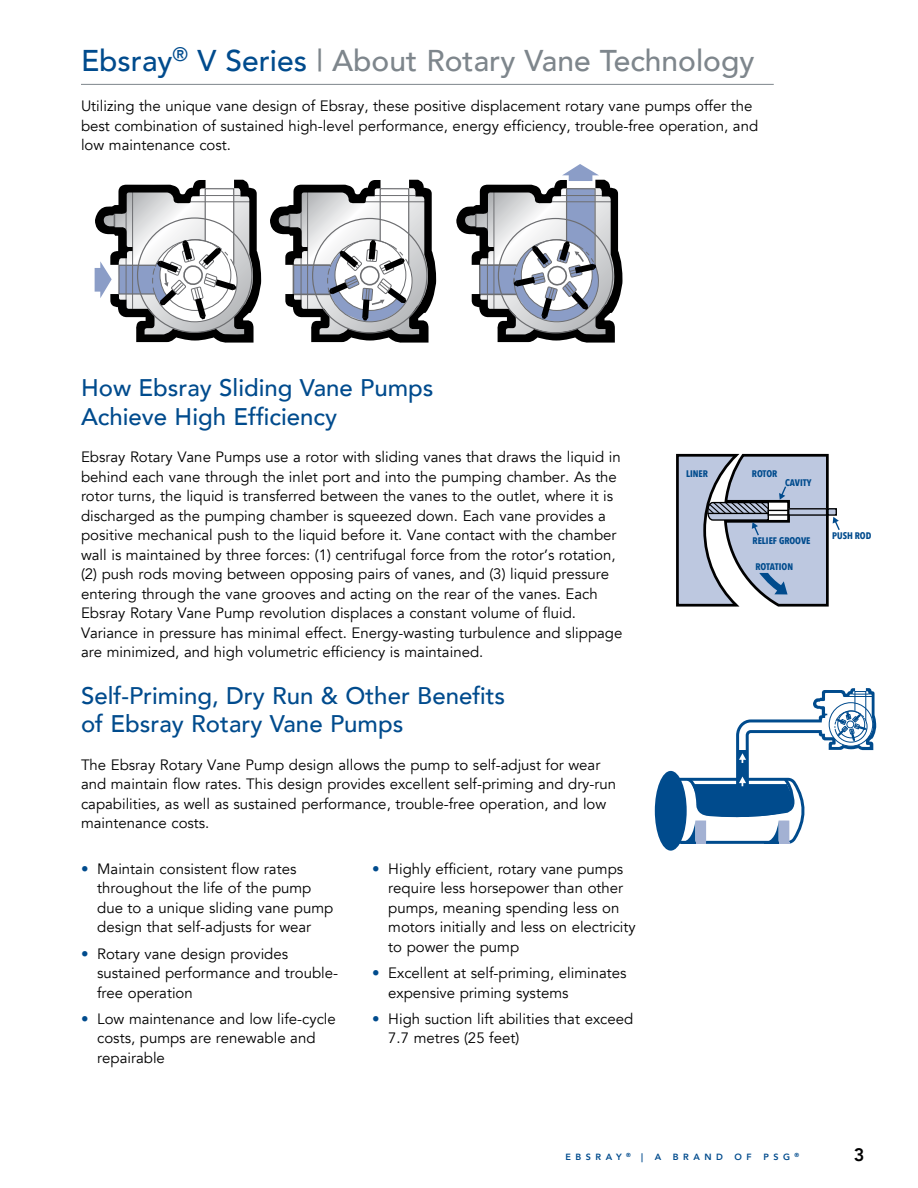
<style>
.page{position:relative;width:918px;height:1188px;background:#fff}
.page>*{position:absolute;margin:0;border:0;box-sizing:border-box;transform-origin:0 0}
.t1{font:500 30px "Avenir";color:#7e868c}
.t2{font:500 24px/28.5px "Avenir";color:#004b8d}
.t3{font:800 18px "Avenir";color:#000}
.t4{font:15px/19.5px "Avenir";color:#000}
.t5{font:700 9.6px "Avenir Next Condensed";color:#004b8d}
.t6{font:800 9px "Avenir";letter-spacing:.5em;color:#004b8d}
.s1{color:#004b8d}
</style>
<div class="page">
<hr style="left:81px;top:84px;width:693px;height:1px;background:#7e868c">
<svg style="left:456px;top:164px;width:167px;height:179px"></svg>
<svg style="left:270px;top:180px;width:166px;height:163px"></svg>
<svg style="left:95px;top:180px;width:166px;height:163px"></svg>
<div style="left:655px;top:771px;width:32px;height:80px;background:#004b8d;border-radius:50%"></div>
<svg style="left:658px;top:688px;width:218px;height:163px"></svg>
<svg style="left:676px;top:453px;width:164px;height:154px"></svg>
<h1 class="t1" style="left:81px;top:34px;width:675px"><span class="s1">Ebsray</span><sup>®</sup> <span class="s1">V Series</span> | About Rotary Vane Technology</h1>
<p class="t4" style="left:81px;top:96px;width:679px">Utilizing the unique vane design of Ebsray, these positive displacement rotary vane pumps offer the best combination of sustained high-level performance, energy efficiency, trouble-free operation, and low maintenance cost.</p>
<h2 class="t2" style="left:81px;top:372px;width:354px">How Ebsray Sliding Vane Pumps<br>Achieve High Efficiency</h2>
<p class="t4" style="left:81px;top:448px;width:543px">Ebsray Rotary Vane Pumps use a rotor with sliding vanes that draws the liquid in behind each vane through the inlet port and into the pumping chamber. As the rotor turns, the liquid is transferred between the vanes to the outlet, where it is discharged as the pumping chamber is squeezed down. Each vane provides a positive mechanical push to the liquid before it. Vane contact with the chamber wall is maintained by three forces: (1) centrifugal force from the rotor’s rotation, (2) push rods moving between opposing pairs of vanes, and (3) liquid pressure entering through the vane grooves and acting on the rear of the vanes. Each Ebsray Rotary Vane Pump revolution displaces a constant volume of fluid.<br>Variance in pressure has minimal effect. Energy-wasting turbulence and slippage are minimized, and high volumetric efficiency is maintained.</p>
<h2 class="t2" style="left:81px;top:680px;width:426px">Self-Priming, Dry Run &amp; Other Benefits of Ebsray Rotary Vane Pumps</h2>
<p class="t4" style="left:81px;top:755px;width:537px">The Ebsray Rotary Vane Pump design allows the pump to self-adjust for wear and maintain flow rates. This design provides excellent self-priming and dry-run capabilities, as well as sustained performance, trouble-free operation, and low maintenance costs.</p>
<p class="t4" style="left:97px;top:859px;width:238px;text-indent:-16px"><span class="s1">•</span> Maintain consistent flow rates throughout the life of the pump due to a unique sliding vane pump design that self-adjusts for wear</p>
<p class="t4" style="left:97px;top:944px;width:242px;text-indent:-16px"><span class="s1">•</span> Rotary vane design provides sustained performance and trouble&shy;free operation</p>
<p class="t4" style="left:97px;top:1009px;width:240px;text-indent:-16px"><span class="s1">•</span> Low maintenance and low life-cycle costs, pumps are renewable and repairable</p>
<p class="t4" style="left:388px;top:859px;width:249px;text-indent:-16px"><span class="s1">•</span> Highly efficient, rotary vane pumps require less horsepower than other pumps, meaning spending less on motors initially and less on electricity to power the pump</p>
<p class="t4" style="left:388px;top:963px;width:240px;text-indent:-16px"><span class="s1">•</span> Excellent at self-priming, eliminates expensive priming systems</p>
<p class="t4" style="left:388px;top:1009px;width:247px;text-indent:-16px"><span class="s1">•</span> High suction lift abilities that exceed<br>7.7 metres (25 feet)</p>
<p class="t5" style="left:686px;top:467px;width:23px">LINER</p>
<p class="t5" style="left:752px;top:467px;width:27px">ROTOR</p>
<p class="t5" style="left:785px;top:476px;width:28px">CAVITY</p>
<p class="t5" style="left:753px;top:534px;width:60px">RELIEF GROOVE</p>
<p class="t5" style="left:755px;top:560px;width:39px">ROTATION</p>
<p class="t5" style="left:832px;top:530px;width:41px">PUSH ROD</p>
<p class="t6" style="left:566px;top:1149px;width:79px">EBSRAY <sup>®</sup> |</p>
<p class="t6" style="left:655px;top:1149px;width:8px">A</p>
<p class="t6" style="left:673px;top:1149px;width:51px">BRAND</p>
<p class="t6" style="left:735px;top:1149px;width:19px">O F</p>
<p class="t6" style="left:763px;top:1149px;width:37px">PSG <sup>®</sup></p>
<p class="t3" style="left:854px;top:1140px;width:12px">3</p>
</div>
